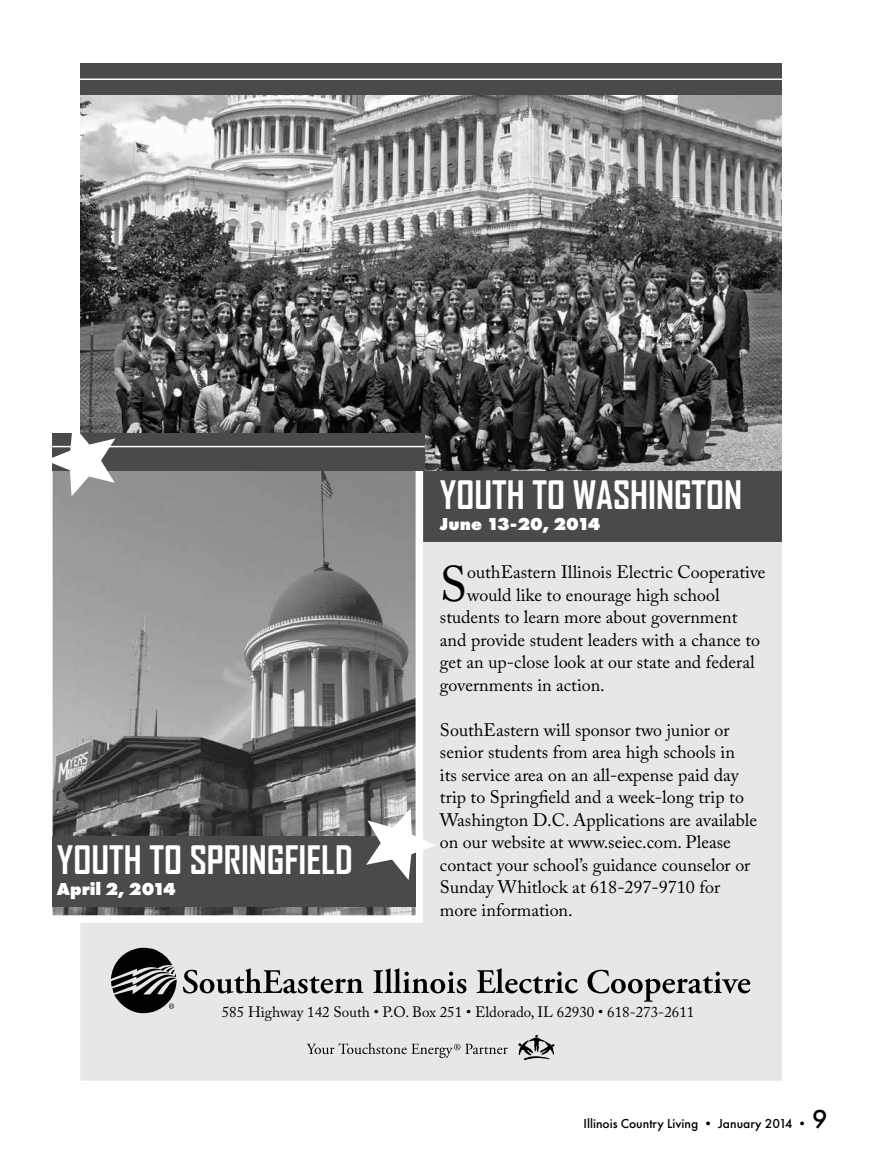
<style>
.page{position:relative;width:878px;height:1161px;background:#fff}
.page>*{position:absolute;margin:0;border:0;box-sizing:border-box;transform-origin:0 0}
.t1{font:49.65px "Adobe Caslon Pro";color:#000}
.t2{font:700 37.5px "Agency FB";color:#fff}
.t3{font:18px/22.5px "Adobe Caslon Pro";color:#000}
.t4{font:800 18px "Futura PT";color:#fff}
.t5{font:15px "Adobe Caslon Pro";color:#000}
.t6{font:500 13.5px "Futura PT";color:#000}
.s1{font-size:27px}
</style>
<div class="page">
<div style="left:62px;top:62px;width:737px;height:1037px;background:#e6e7e8;border:18px solid #fff"></div>
<svg style="left:306px;top:1043px;width:201px;height:15px"></svg>
<svg style="left:518px;top:1035px;width:36px;height:25px"></svg>
<svg style="left:111px;top:947px;width:66px;height:67px"></svg>
<svg style="left:183px;top:968px;width:567px;height:34px"></svg>
<img style="left:80px;top:95px;width:701px;height:376px">
<div style="left:80px;top:63px;width:701px;height:32px;background:#4a4a4d"></div>
<hr style="left:62px;top:78px;width:736px;height:2px;background:#fff">
<div style="left:52px;top:471px;width:729px;height:70px;background:#4a4a4d"></div>
<img style="left:54px;top:471px;width:360px;height:443px">
<div style="left:45px;top:435px;width:378px;height:488px;border:8px solid #fff"></div>
<div style="left:52px;top:433px;width:373px;height:38px;background:#4a4a4d"></div>
<hr style="left:52px;top:446px;width:373px;height:1px;background:#fff">
<div style="left:52px;top:837px;width:363px;height:70px;background:#4a4a4d"></div>
<svg style="left:366px;top:808px;width:70px;height:72px"></svg>
<svg style="left:46px;top:425px;width:69px;height:71px"></svg>
<h2 class="t2" style="left:57px;top:837px;width:297px">YOUTH TO SPRINGFIELD</h2>
<p class="t4" style="left:57px;top:878px;width:120px">April 2, 2014</p>
<h2 class="t2" style="left:440px;top:471px;width:303px">YOUTH TO WASHINGTON</h2>
<p class="t4" style="left:440px;top:512px;width:162px">June 13-20, 2014</p>
<h1 class="t1" style="left:440px;top:555px;width:29px">S</h1>
<p class="t3" style="left:467px;top:561px;width:300px">outhEastern Illinois Electric Cooperative</p>
<p class="t3" style="left:467px;top:583px;width:254px">would like to enourage high school</p>
<p class="t3" style="left:440px;top:606px;width:299px">students to learn more about government</p>
<p class="t3" style="left:440px;top:628px;width:322px">and provide student leaders with a chance to</p>
<p class="t3" style="left:440px;top:651px;width:316px">get an up-close look at our state and federal</p>
<p class="t3" style="left:440px;top:673px;width:166px">governments in action.</p>
<p class="t3" style="left:440px;top:718px;width:319px">SouthEastern will sponsor two junior or senior students from area high schools in<br>its service area on an all-expense paid day trip to Springfield and a week-long trip to Washington D.C. Applications are available on our website at www.seiec.com. Please contact your school’s guidance counselor or Sunday Whitlock at 618-297-9710 for more information.</p>
<p class="t5" style="left:222px;top:1003px;width:474px">585 Highway 142 South • P.O. Box 251 • Eldorado, IL 62930 • 618-273-2611</p>
<p class="t6" style="left:583px;top:1116px;width:245px">Illinois Country Living • January 2014 • <span class="s1">9</span></p>
</div>
